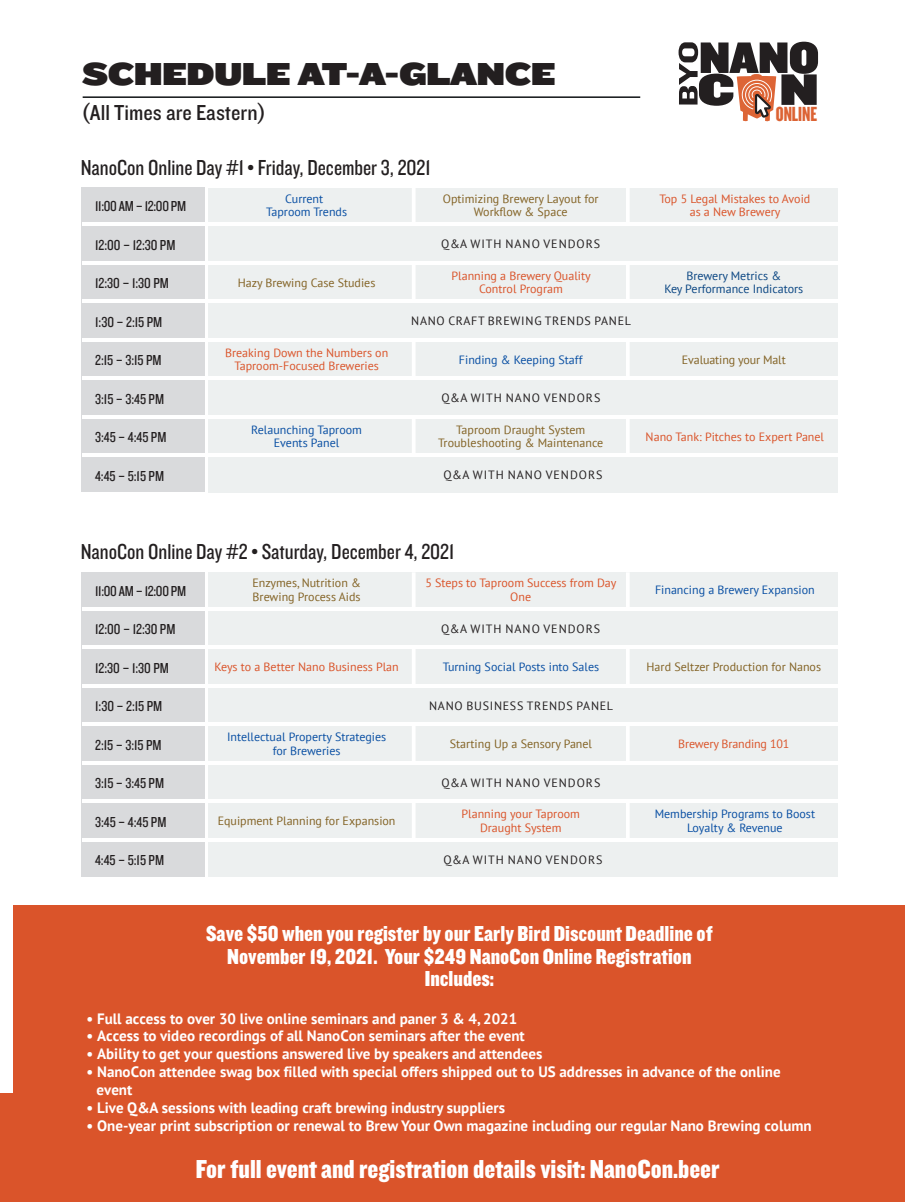
<style>
.page{position:relative;width:905px;height:1202px;background:#fff}
.page>*{position:absolute;margin:0;border:0;box-sizing:border-box;transform-origin:0 0}
.t1{font:33px "Knockout 93 Ultmt Heviwt";color:#231f20}
.t2{font:27px "Knockout 70 Full Welterwt";color:#fff}
.t3{font:22.5px/22.8px "Knockout 70 Full Welterwt";color:#fff;text-align:center}
.t4{font:22.5px "Knockout 29 Junior Ltweight";color:#231f20}
.t5{font:22.5px "Knockout 30 Junior Welterwt";color:#231f20}
.t6{font:21.3px "Knockout 68 Full Featherwt";color:#dc6334}
.t7{font:700 15px/18px "PT Sans";color:#fff}
.t8{font:15px "Knockout 29 Junior Ltweight";color:#231f20}
.t9{font:15px "Knockout 29 Junior Ltweight";letter-spacing:-.02em;color:#231f20}
.t10{font:12px/13.5px "PT Sans";color:#da542a;text-align:center}
.t11{font:12px/13.5px "PT Sans";color:#836325;text-align:center}
.t12{font:12px/13.5px "PT Sans";color:#094fa3;text-align:center}
.t13{font:12px "PT Sans";letter-spacing:.08em;color:#231f20}
.t14{font:12px "PT Sans";letter-spacing:.06em;color:#231f20}
.t15{font:12px/13.5px "PT Sans";color:#0b4683;text-align:center}
</style>
<div class="page">
<div style="left:14px;top:905px;width:890px;height:297px;background:#da542a"></div>
<div style="left:0;top:1094px;width:14px;height:108px;background:#da542a"></div>
<div style="left:208px;top:188px;width:629px;height:304px;background:#edf0f0"></div>
<div style="left:82px;top:188px;width:123px;height:304px;background:#d9dadc"></div>
<svg style="left:678px;top:42px;width:140px;height:79px"></svg>
<hr style="left:83px;top:96px;width:557px;height:2px;background:#0f1315">
<hr style="left:82px;top:222px;width:755px;height:4px;background:#fff">
<hr style="left:82px;top:261px;width:755px;height:4px;background:#fff">
<hr style="left:82px;top:453px;width:755px;height:4px;background:#fff">
<hr style="left:82px;top:299px;width:755px;height:4px;background:#fff">
<hr style="left:82px;top:415px;width:755px;height:4px;background:#fff">
<hr style="left:82px;top:376px;width:755px;height:4px;background:#fff">
<hr style="left:82px;top:338px;width:755px;height:4px;background:#fff">
<hr style="left:412px;top:188px;width:3px;height:36px;background:#fff">
<hr style="left:626px;top:188px;width:3px;height:36px;background:#fff">
<hr style="left:412px;top:263px;width:3px;height:38px;background:#fff">
<hr style="left:626px;top:263px;width:3px;height:37px;background:#fff">
<hr style="left:412px;top:340px;width:3px;height:38px;background:#fff">
<hr style="left:626px;top:340px;width:3px;height:37px;background:#fff">
<hr style="left:412px;top:417px;width:3px;height:38px;background:#fff">
<hr style="left:626px;top:417px;width:3px;height:37px;background:#fff">
<div style="left:208px;top:572px;width:629px;height:305px;background:#edf0f0"></div>
<div style="left:82px;top:572px;width:123px;height:304px;background:#d9dadc"></div>
<hr style="left:82px;top:607px;width:755px;height:4px;background:#fff">
<hr style="left:82px;top:645px;width:755px;height:4px;background:#fff">
<hr style="left:82px;top:838px;width:755px;height:3px;background:#fff">
<hr style="left:82px;top:684px;width:755px;height:3px;background:#fff">
<hr style="left:82px;top:799px;width:755px;height:4px;background:#fff">
<hr style="left:82px;top:761px;width:755px;height:3px;background:#fff">
<hr style="left:82px;top:722px;width:755px;height:4px;background:#fff">
<hr style="left:412px;top:572px;width:3px;height:37px;background:#fff">
<hr style="left:626px;top:572px;width:3px;height:36px;background:#fff">
<hr style="left:412px;top:647px;width:3px;height:38px;background:#fff">
<hr style="left:626px;top:647px;width:3px;height:37px;background:#fff">
<hr style="left:412px;top:724px;width:3px;height:38px;background:#fff">
<hr style="left:626px;top:724px;width:3px;height:37px;background:#fff">
<hr style="left:412px;top:801px;width:3px;height:38px;background:#fff">
<hr style="left:626px;top:801px;width:3px;height:37px;background:#fff">
<h1 class="t1" style="left:83px;top:49px;width:474px">SCHEDULE AT-A-GLANCE</h1>
<h3 class="t5" style="left:82px;top:97px;width:186px">(All Times are Eastern)</h3>
<h3 class="t4" style="left:81px;top:153px;width:351px">NanoCon Online Day #1 • Friday, December 3, 2021</h3>
<p class="t12" style="left:266px;top:192px;width:83px">Current<br>Taproom Trends</p>
<p class="t9" style="left:95px;top:196px;width:92px">11:00 AM – 12:00 PM</p>
<p class="t8" style="left:95px;top:235px;width:82px">12:00 – 12:30 PM</p>
<p class="t8" style="left:95px;top:273px;width:75px">12:30 – 1:30 PM</p>
<p class="t11" style="left:238px;top:275px;width:139px">Hazy Brewing Case Studies</p>
<p class="t11" style="left:443px;top:192px;width:157px">Optimizing Brewery Layout for<br>Workflow &amp; Space</p>
<p class="t13" style="left:441px;top:236px;width:160px">Q&amp;A WITH NANO VENDORS</p>
<p class="t10" style="left:451px;top:269px;width:141px">Planning a Brewery Quality<br>Control Program</p>
<h3 class="t6" style="left:697px;top:101px;width:122px"><sup>C</sup> <sup>N</sup>ONLINE</h3>
<p class="t10" style="left:659px;top:192px;width:152px">Top 5 Legal Mistakes to Avoid as a New Brewery</p>
<p class="t15" style="left:664px;top:269px;width:140px">Brewery Metrics &amp;<br>Key Performance Indicators</p>
<p class="t8" style="left:95px;top:312px;width:69px">1:30 – 2:15 PM</p>
<p class="t8" style="left:95px;top:350px;width:68px">2:15 – 3:15 PM</p>
<p class="t8" style="left:95px;top:389px;width:70px">3:15 – 3:45 PM</p>
<p class="t8" style="left:95px;top:427px;width:73px">3:45 – 4:45 PM</p>
<p class="t8" style="left:95px;top:466px;width:70px">4:45 – 5:15 PM</p>
<p class="t10" style="left:225px;top:345px;width:165px">Breaking Down the Numbers on<br>Taproom-Focused Breweries</p>
<p class="t14" style="left:411px;top:313px;width:221px">NANO CRAFT BREWING TRENDS PANEL</p>
<p class="t12" style="left:459px;top:353px;width:125px">Finding &amp; Keeping Staff</p>
<p class="t13" style="left:441px;top:390px;width:160px">Q&amp;A WITH NANO VENDORS</p>
<p class="t11" style="left:682px;top:352px;width:105px">Evaluating your Malt</p>
<p class="t12" style="left:251px;top:422px;width:112px">Relaunching Taproom<br>Events Panel</p>
<p class="t11" style="left:438px;top:422px;width:166px">Taproom Draught System<br>Troubleshooting &amp; Maintenance</p>
<p class="t10" style="left:645px;top:429px;width:180px">Nano Tank: Pitches to Expert Panel</p>
<p class="t13" style="left:443px;top:467px;width:160px">Q&amp;A WITH NANO VENDORS</p>
<h3 class="t4" style="left:81px;top:537px;width:375px">NanoCon Online Day #2 • Saturday, December 4, 2021</h3>
<p class="t11" style="left:252px;top:576px;width:110px;text-align:left">Enzymes, Nutrition &amp;<br>Brewing Process Aids</p>
<p class="t10" style="left:425px;top:576px;width:193px">5 Steps to Taproom Success from Day<br>One</p>
<p class="t9" style="left:95px;top:581px;width:92px">11:00 AM – 12:00 PM</p>
<p class="t8" style="left:95px;top:619px;width:82px">12:00 – 12:30 PM</p>
<p class="t13" style="left:441px;top:620px;width:160px">Q&amp;A WITH NANO VENDORS</p>
<p class="t8" style="left:95px;top:658px;width:75px">12:30 – 1:30 PM</p>
<p class="t10" style="left:214px;top:660px;width:186px">Keys to a Better Nano Business Plan</p>
<p class="t12" style="left:442px;top:660px;width:158px">Turning Social Posts into Sales</p>
<p class="t12" style="left:655px;top:583px;width:161px">Financing a Brewery Expansion</p>
<p class="t11" style="left:646px;top:660px;width:176px">Hard Seltzer Production for Nanos</p>
<p class="t8" style="left:95px;top:696px;width:69px">1:30 – 2:15 PM</p>
<p class="t8" style="left:95px;top:735px;width:68px">2:15 – 3:15 PM</p>
<p class="t8" style="left:95px;top:773px;width:70px">3:15 – 3:45 PM</p>
<p class="t8" style="left:95px;top:812px;width:73px">3:45 – 4:45 PM</p>
<p class="t8" style="left:95px;top:850px;width:70px">4:45 – 5:15 PM</p>
<p class="t12" style="left:227px;top:730px;width:161px">Intellectual Property Strategies for Breweries</p>
<p class="t14" style="left:429px;top:697px;width:185px">NANO BUSINESS TRENDS PANEL</p>
<p class="t11" style="left:449px;top:736px;width:144px">Starting Up a Sensory Panel</p>
<p class="t13" style="left:441px;top:774px;width:160px">Q&amp;A WITH NANO VENDORS</p>
<p class="t10" style="left:678px;top:736px;width:113px">Brewery Branding 101</p>
<p class="t11" style="left:218px;top:813px;width:179px">Equipment Planning for Expansion</p>
<p class="t10" style="left:461px;top:807px;width:120px">Planning your Taproom<br>Draught System</p>
<p class="t12" style="left:654px;top:807px;width:162px">Membership Programs to Boost<br>Loyalty &amp; Revenue</p>
<p class="t13" style="left:443px;top:851px;width:160px">Q&amp;A WITH NANO VENDORS</p>
<h3 class="t3" style="left:206px;top:921px;width:508px">Save $50 when you register by our Early Bird Discount Deadline of<br>November 19, 2021. Your $249 NanoCon Online Registration<br>Includes:</h3>
<p class="t7" style="left:87px;top:1009px;width:432px">• Full access to over 30 live online seminars and paner 3 &amp; 4, 2021</p>
<p class="t7" style="left:87px;top:1026px;width:439px">• Access to video recordings of all NanoCon seminars after the event</p>
<p class="t7" style="left:87px;top:1044px;width:457px">• Ability to get your questions answered live by speakers and attendees</p>
<p class="t7" style="left:97px;top:1062px;width:685px;text-indent:-10px">• NanoCon attendee swag box filled with special offers shipped out to US addresses in advance of the online event</p>
<p class="t7" style="left:87px;top:1098px;width:420px">• Live Q&amp;A sessions with leading craft brewing industry suppliers</p>
<p class="t7" style="left:87px;top:1116px;width:726px">• One-year print subscription or renewal to Brew Your Own magazine including our regular Nano Brewing column</p>
<h2 class="t2" style="left:196px;top:1151px;width:525px">For full event and registration details visit: NanoCon.beer</h2>
</div>
